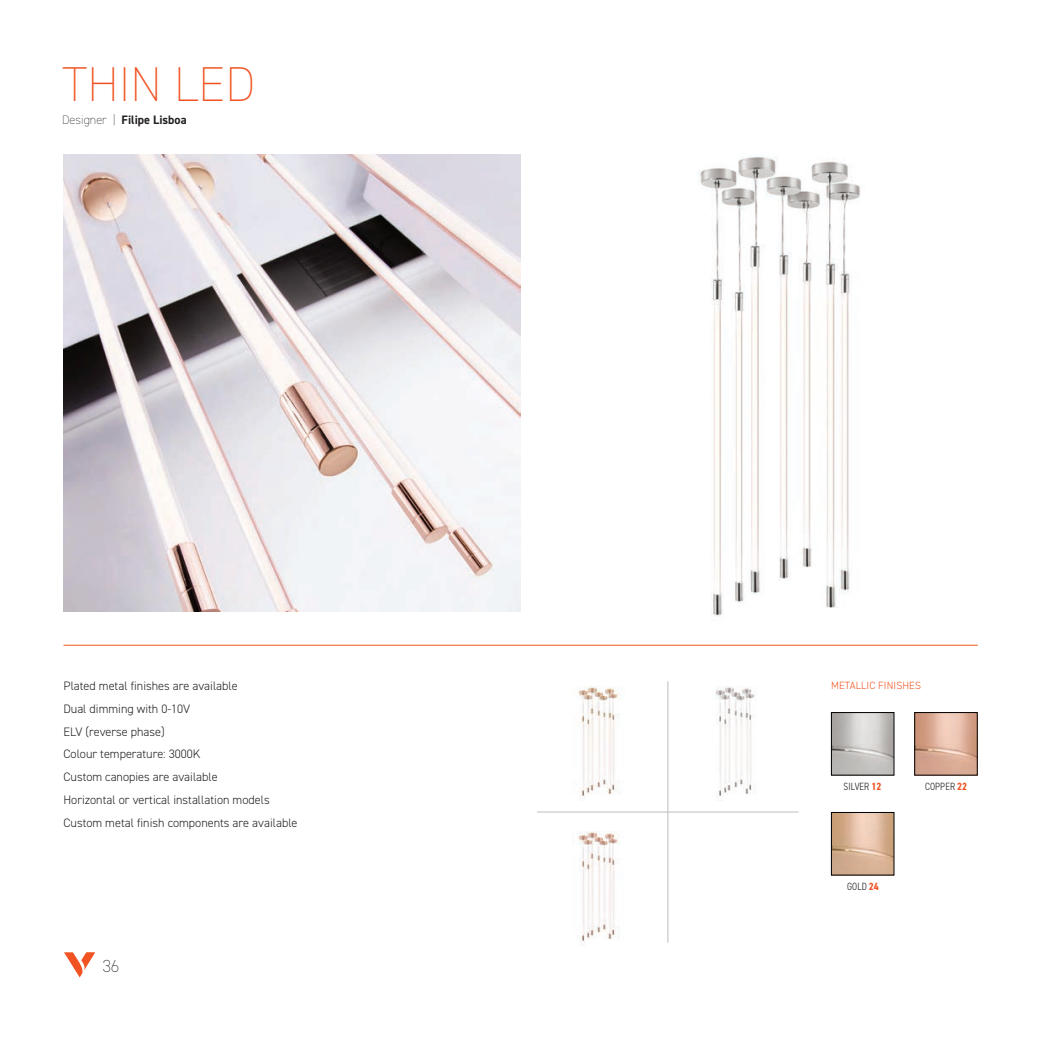
<style>
.page{position:relative;width:1042px;height:1042px;background:#fff}
.page>*{position:absolute;margin:0;border:0;box-sizing:border-box;transform-origin:0 0}
.t1{font:200 49px "DIN2014";color:#f15322}
.t2{font:200 17.5px "DIN2014";color:#231f20}
.t3{font:300 12.25px "DIN2014";color:#231f20}
.t4{font:700 12.25px "DIN2014";color:#231f20}
.t5{font:300 condensed 10.5px "DIN2014";letter-spacing:.01em;color:#231f20}
.t6{font:300 10.5px "DIN2014";letter-spacing:.01em;color:#f15322}
.s1{font-weight:200}
.s2{font-weight:700;color:#f15322}
</style>
<div class="page">
<svg style="left:64px;top:952px;width:31px;height:25px"></svg>
<img style="left:698px;top:156px;width:163px;height:460px">
<img style="left:833px;top:714px;width:59px;height:59px">
<div style="left:831px;top:712px;width:63px;height:63px;border:1px solid #000"></div>
<img style="left:916px;top:714px;width:59px;height:59px">
<div style="left:914px;top:712px;width:63px;height:63px;border:1px solid #000"></div>
<img style="left:833px;top:814px;width:59px;height:59px">
<div style="left:831px;top:812px;width:63px;height:63px;border:1px solid #000"></div>
<img style="left:63px;top:154px;width:458px;height:458px">
<hr style="left:64px;top:645px;width:913px;height:1px;background:#f15122">
<img style="left:578px;top:686px;width:42px;height:113px">
<img style="left:573px;top:832px;width:47px;height:112px">
<img style="left:716px;top:686px;width:41px;height:110px">
<hr style="left:667px;top:681px;width:1px;height:262px;background:#bcbdc0">
<hr style="left:537px;top:811px;width:261px;height:1px;background:#bcbdc0">
<p class="t1" style="left:62px;top:54px;width:194px">THIN LED</p>
<p class="t4" style="left:62px;top:112px;width:126px"><span class="s1">Designer |</span> Filipe Lisboa</p>
<p class="t3" style="left:63px;top:678px;width:176px">Plated metal finishes are available</p>
<p class="t3" style="left:63px;top:701px;width:128px">Dual dimming with 0-10V</p>
<p class="t3" style="left:63px;top:724px;width:103px">ELV (reverse phase)</p>
<p class="t3" style="left:63px;top:747px;width:138px">Colour temperature: 3000K</p>
<p class="t3" style="left:63px;top:769px;width:156px">Custom canopies are available</p>
<p class="t3" style="left:63px;top:792px;width:208px">Horizontal or vertical installation models</p>
<p class="t3" style="left:63px;top:815px;width:235px">Custom metal finish components are available</p>
<h2 class="t2" style="left:102px;top:955px;width:18px">36</h2>
<p class="t6" style="left:831px;top:679px;width:92px">METALLIC FINISHES</p>
<p class="t5" style="left:843px;top:780px;width:39px">SILVER <span class="s2">12</span></p>
<p class="t5" style="left:925px;top:780px;width:44px">COPPER <span class="s2">22</span></p>
<p class="t5" style="left:847px;top:880px;width:33px">GOLD <span class="s2">24</span></p>
</div>
